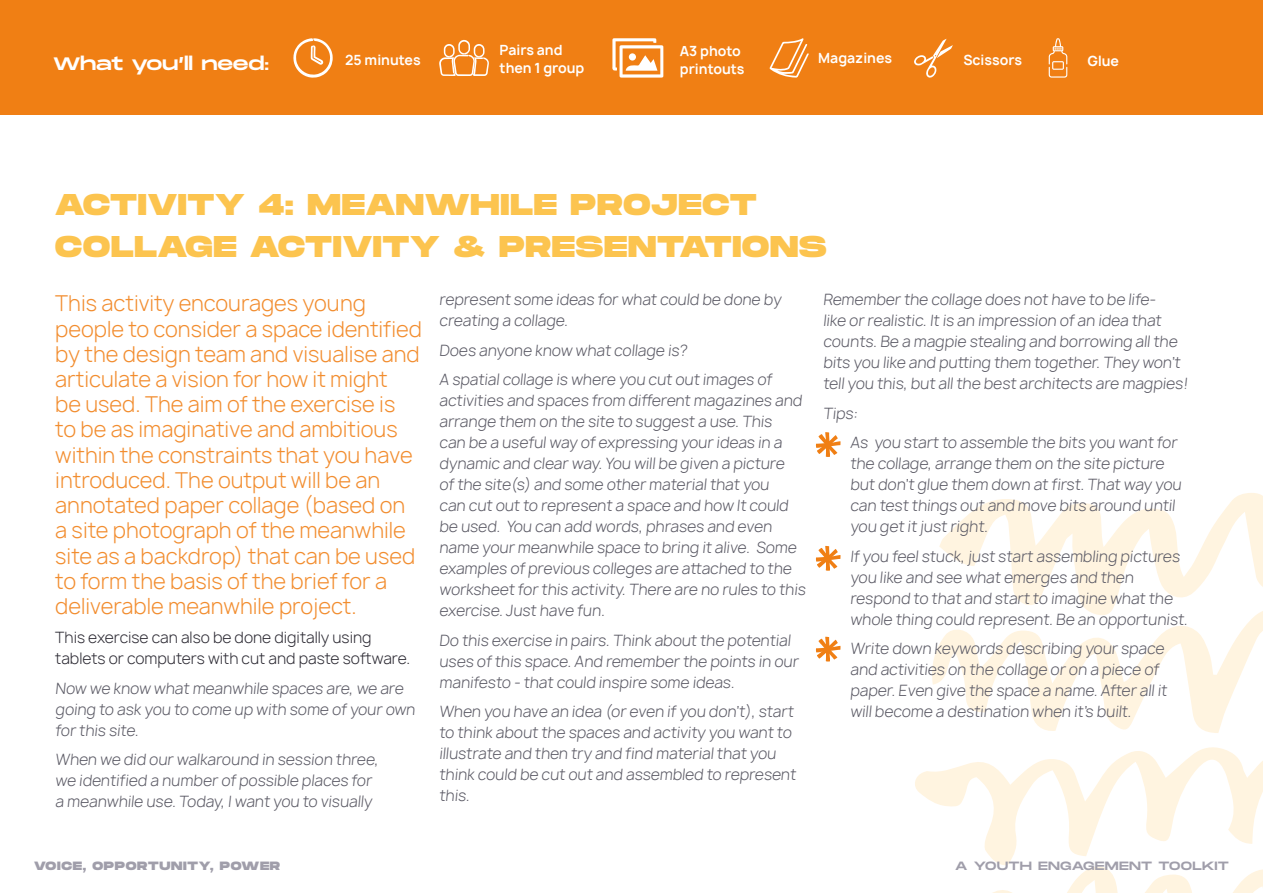
<style>
.page{position:relative;width:1263px;height:893px;background:#fff}
.page>*{position:absolute;margin:0;border:0;box-sizing:border-box;transform-origin:0 0}
.t1{font:800 30px/42px "Monument Extended";letter-spacing:.03em;color:#fcc44f}
.t2{font:300 21px/25.2px "Manrope";color:#f28d2f}
.t3{font:18px "Monument Extended";letter-spacing:-.015em;color:#fff}
.t4{font:300 15px/21px "Manrope";color:#5b5a65}
.t5{font:300 15px/21px "Manrope";color:#2d2b34}
.t6{font:700 13.5px/18px "Manrope";color:#fff}
.t7{font:800 12px "Monument Extended";letter-spacing:.06em;color:#a09eaa}
.t8{font:12px "Monument Extended";letter-spacing:.02em;color:#a09eaa}
</style>
<div class="page">
<svg style="left:932px;top:493px;width:331px;height:237px"></svg>
<svg style="left:915px;top:730px;width:348px;height:116px"></svg>
<svg style="left:984px;top:846px;width:279px;height:47px"></svg>
<div style="left:0;top:0;width:1263px;height:115px;background:#f07f14"></div>
<svg style="left:439px;top:40px;width:50px;height:36px"></svg>
<svg style="left:293px;top:38px;width:40px;height:40px"></svg>
<svg style="left:1049px;top:38px;width:18px;height:40px"></svg>
<svg style="left:914px;top:39px;width:39px;height:39px"></svg>
<svg style="left:769px;top:38px;width:40px;height:40px"></svg>
<svg style="left:612px;top:38px;width:51px;height:40px"></svg>
<div style="left:629px;top:53px;width:7px;height:8px;background:#fff;border-radius:50%"></div>
<svg style="left:816px;top:432px;width:24px;height:25px"></svg>
<svg style="left:816px;top:546px;width:24px;height:25px"></svg>
<svg style="left:816px;top:637px;width:24px;height:25px"></svg>
<p class="t3" style="left:53px;top:50px;width:217px">What you’ll need:</p>
<p class="t6" style="left:345px;top:51px;width:77px">25 minutes</p>
<p class="t6" style="left:500px;top:41px;width:86px">Pairs and then 1 group</p>
<p class="t6" style="left:963px;top:51px;width:60px">Scissors</p>
<p class="t6" style="left:680px;top:42px;width:66px">A3 photo printouts</p>
<p class="t6" style="left:818px;top:49px;width:76px">Magazines</p>
<p class="t6" style="left:1087px;top:52px;width:33px">Glue</p>
<h1 class="t1" style="left:55px;top:182px;width:773px">ACTIVITY 4: MEANWHILE PROJECT<br>COLLAGE ACTIVITY &amp; PRESENTATIONS</h1>
<p class="t2" style="left:55px;top:291px;width:368px">This activity encourages young people to consider a space identified by the design team and visualise and articulate a vision for how it might<br>be used. The aim of the exercise is<br>to be as imaginative and ambitious within the constraints that you have introduced. The output will be an annotated paper collage (based on a site photograph of the meanwhile site as a backdrop) that can be used to form the basis of the brief for a deliverable meanwhile project.</p>
<p class="t5" style="left:55px;top:627px;width:356px">This exercise can also be done digitally using tablets or computers with cut and paste software.</p>
<p class="t4" style="left:55px;top:678px;width:363px">Now we know what meanwhile spaces are, we are going to ask you to come up with some of your own for this site.</p>
<p class="t4" style="left:55px;top:750px;width:327px">When we did our walkaround in session three, we identified a number of possible places for a meanwhile use. Today, I want you to visually</p>
<p class="t4" style="left:439px;top:289px;width:345px">represent some ideas for what could be done by creating a collage.</p>
<p class="t4" style="left:439px;top:335px;width:336px;line-height:29.5px">Does anyone know what collage is?<br>A spatial collage is where you cut out images of</p>
<p class="t4" style="left:439px;top:390px;width:370px">activities and spaces from different magazines and arrange them on the site to suggest a use. This<br>can be a useful way of expressing your ideas in a dynamic and clear way. You will be given a picture<br>of the site(s) and some other material that you<br>can cut out to represent a space and how It could be used. You can add words, phrases and even name your meanwhile space to bring it alive. Some examples of previous colleges are attached to the worksheet for this activity. There are no rules to this exercise. Just have fun.</p>
<p class="t4" style="left:439px;top:630px;width:363px">Do this exercise in pairs. Think about the potential uses of this space. And remember the points in our manifesto - that could inspire some ideas.</p>
<p class="t4" style="left:439px;top:701px;width:360px">When you have an idea (or even if you don’t), start to think about the spaces and activity you want to illustrate and then try and find material that you think could be cut out and assembled to represent this.</p>
<p class="t4" style="left:823px;top:289px;width:368px">Remember the collage does not have to be life-<br>like or realistic. It is an impression of an idea that counts. Be a magpie stealing and borrowing all the bits you like and putting them together. They won’t tell you this, but all the best architects are magpies!</p>
<p class="t4" style="left:823px;top:403px;width:38px">Tips:</p>
<p class="t4" style="left:850px;top:432px;width:335px;text-indent:-27px">• As you start to assemble the bits you want for the collage, arrange them on the site picture but don’t glue them down at first. That way you can test things out and move bits around until you get it just right.</p>
<p class="t4" style="left:850px;top:546px;width:341px;text-indent:-27px">• If you feel stuck, just start assembling pictures you like and see what emerges and then respond to that and start to imagine what the whole thing could represent. Be an opportunist.</p>
<p class="t4" style="left:850px;top:638px;width:320px;text-indent:-27px">• Write down keywords describing your space and activities on the collage or on a piece of paper. Even give the space a name. After all it will become a destination when it’s built.</p>
<p class="t7" style="left:34px;top:857px;width:248px">VOICE, OPPORTUNITY, POWER</p>
<p class="t8" style="left:955px;top:857px;width:275px">A YOUTH ENGAGEMENT TOOLKIT</p>
</div>
